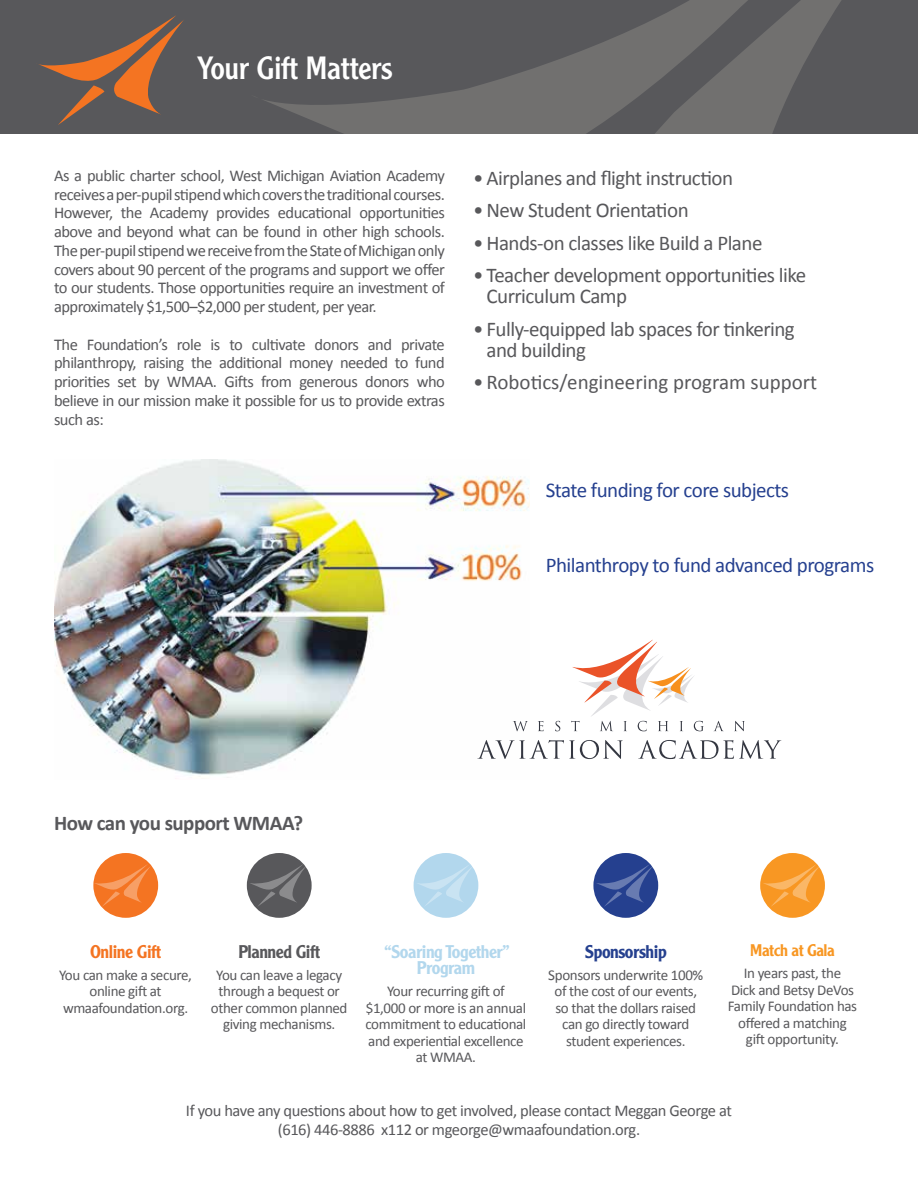
<style>
.page{position:relative;width:918px;height:1188px;background:#fff}
.page>*{position:absolute;margin:0;border:0;box-sizing:border-box;transform-origin:0 0}
.t1{font:31.5px "Clearface Gothic LH";letter-spacing:-.015em;color:#fff}
.t2{font:21px/21px "Calibri";letter-spacing:-.025em;color:#58585b}
.t3{font:21px "Calibri";letter-spacing:-.025em;color:#25408f}
.t4{font:21px "Calibri";color:#58585b}
.t5{font:700 21px "Calibri";letter-spacing:-.025em;color:#58585b}
.t6{font:500 18px/16.5px "Clearface Gothic LH";letter-spacing:-.025em;color:#b2d7ed;text-align:center}
.t7{font:500 18px "Clearface Gothic LH";letter-spacing:-.025em;color:#58585b}
.t8{font:500 18px "Clearface Gothic LH";letter-spacing:-.025em;color:#25408f}
.t9{font:500 18px "Clearface Gothic LH";letter-spacing:-.025em;color:#f47422}
.t10{font:16.5px/18.8px "Calibri";letter-spacing:-.03em;color:#58585b;text-align:justify}
.t11{font:500 16.5px "Clearface Gothic LH";letter-spacing:-.025em;color:#f89723}
.t12{font:15px/16.5px "Calibri";letter-spacing:-.025em;color:#58585b;text-align:center}
</style>
<div class="page">
<div style="left:0;top:0;width:918px;height:133px;background:#58585b"></div>
<svg style="left:251px;top:49px;width:336px;height:85px"></svg>
<svg style="left:587px;top:0;width:331px;height:134px"></svg>
<svg style="left:38px;top:15px;width:146px;height:110px"></svg>
<img style="left:54px;top:459px;width:475px;height:318px">
<svg style="left:477px;top:740px;width:146px;height:19px"></svg>
<svg style="left:638px;top:740px;width:143px;height:19px"></svg>
<svg style="left:513px;top:721px;width:15px;height:10px"></svg>
<svg style="left:538px;top:721px;width:6px;height:10px"></svg>
<svg style="left:555px;top:721px;width:5px;height:10px"></svg>
<svg style="left:571px;top:640px;width:133px;height:91px"></svg>
<svg style="left:714px;top:721px;width:10px;height:10px"></svg>
<svg style="left:734px;top:721px;width:11px;height:10px"></svg>
<div style="left:93px;top:853px;width:65px;height:65px;background:#f47422;border-radius:50%"></div>
<svg style="left:93px;top:864px;width:58px;height:43px"></svg>
<div style="left:247px;top:853px;width:65px;height:65px;background:#58585b;border-radius:50%"></div>
<svg style="left:249px;top:864px;width:58px;height:43px"></svg>
<div style="left:414px;top:853px;width:64px;height:65px;background:#b2d7ed;border-radius:50%"></div>
<svg style="left:415px;top:864px;width:59px;height:43px"></svg>
<div style="left:593px;top:853px;width:65px;height:65px;background:#25408f;border-radius:50%"></div>
<svg style="left:595px;top:864px;width:58px;height:43px"></svg>
<div style="left:760px;top:853px;width:65px;height:65px;background:#f89723;border-radius:50%"></div>
<svg style="left:762px;top:864px;width:58px;height:43px"></svg>
<h1 class="t1" style="left:197px;top:48px;width:197px">Your Gift Matters</h1>
<p class="t10" style="left:54px;top:166px;width:392px">As a public charter school, West Michigan Aviation Academy receives a per-pupil stipend which covers the traditional courses.<br>However, the Academy provides educational opportunities above and beyond what can be found in other high schools.<br>The per-pupil stipend we receive from the State of Michigan only covers about 90 percent of the programs and support we offer to our students. Those opportunities require an investment of approximately $1,500–$2,000 per student, per year.</p>
<p class="t10" style="left:54px;top:335px;width:392px">The Foundation’s role is to cultivate donors and private philanthropy, raising the additional money needed to fund priorities set by WMAA. Gifts from generous donors who believe in our mission make it possible for us to provide extras such as:</p>
<p class="t2" style="left:473px;top:168px;width:262px">• Airplanes and flight instruction</p>
<p class="t2" style="left:473px;top:200px;width:217px">• New Student Orientation</p>
<p class="t2" style="left:473px;top:232px;width:291px">• Hands-on classes like Build a Plane</p>
<p class="t2" style="left:487px;top:265px;width:321px;text-indent:-14px">• Teacher development opportunities like<br>Curriculum Camp</p>
<p class="t2" style="left:487px;top:318px;width:310px;text-indent:-14px">• Fully-equipped lab spaces for tinkering and building</p>
<p class="t4" style="left:473px;top:369px;width:346px">• Robotics/engineering program support</p>
<p class="t3" style="left:546px;top:476px;width:245px">State funding for core subjects</p>
<p class="t3" style="left:546px;top:552px;width:330px">Philanthropy to fund advanced programs</p>
<p class="t5" style="left:54px;top:809px;width:251px">How can you support WMAA?</p>
<p class="t9" style="left:90px;top:940px;width:73px">Online Gift</p>
<p class="t12" style="left:59px;top:966px;width:134px">You can make a secure, online gift at wmaafoundation.org.</p>
<p class="t7" style="left:238px;top:940px;width:83px">Planned Gift</p>
<p class="t12" style="left:211px;top:966px;width:138px">You can leave a legacy through a bequest or other common planned giving mechanisms.</p>
<p class="t6" style="left:384px;top:943px;width:126px">“Soaring Together”<br>Program</p>
<p class="t12" style="left:365px;top:983px;width:162px">Your recurring gift of $1,000 or more is an annual commitment to educational and experiential excellence at WMAA.</p>
<p class="t8" style="left:585px;top:940px;width:83px">Sponsorship</p>
<p class="t12" style="left:548px;top:966px;width:156px">Sponsors underwrite 100% of the cost of our events, so that the dollars raised can go directly toward student experiences.</p>
<p class="t11" style="left:750px;top:940px;width:86px">Match at Gala</p>
<p class="t12" style="left:728px;top:965px;width:131px">In years past, the<br>Dick and Betsy DeVos<br>Family Foundation has offered a matching gift opportunity.</p>
<p class="t10" style="left:186px;top:1101px;width:547px;text-align:center">If you have any questions about how to get involved, please contact Meggan George at (616) 446-8886 x112 or mgeorge@wmaafoundation.org.</p>
</div>
